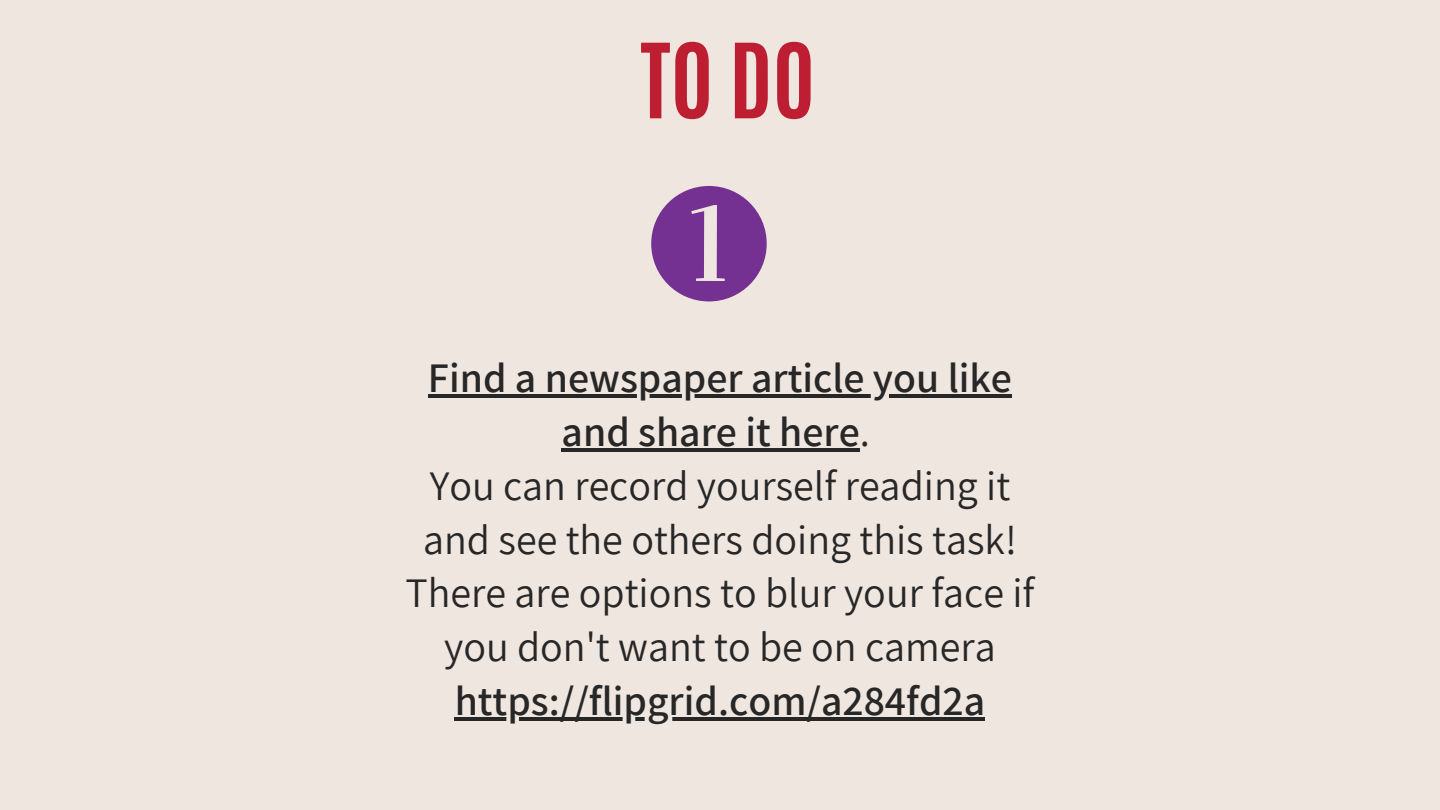
<style>
.page{position:relative;width:1440px;height:810px;background:#efe6e0}
.page>*{position:absolute;margin:0;border:0;box-sizing:border-box;transform-origin:0 0}
.t1{font:700 88px "Antonio";color:#bd1e31}
.t2{font:42px/53.9px "Assistant";color:#272727;text-align:center}
.t3{font:600 42px "Assistant";color:#272727}
.s1{font-weight:600}
</style>
<div class="page">
<svg style="left:651px;top:186px;width:116px;height:115px"></svg>
<hr style="left:428px;top:394px;width:584px;height:4px;background:#272727">
<hr style="left:562px;top:448px;width:298px;height:4px;background:#272727">
<hr style="left:455px;top:718px;width:530px;height:3px;background:#272727">
<h1 class="t1" style="left:640px;top:18px;width:176px">TO DO</h1>
<p class="t2" style="left:405px;top:349px;width:631px"><span class="s1">Find a newspaper article you like and share it here</span>.<br>You can record yourself reading it and see the others doing this task!<br>There are options to blur your face if you don't want to be on camera</p>
<p class="t3" style="left:455px;top:672px;width:532px">https://flipgrid.com/a284fd2a</p>
</div>
